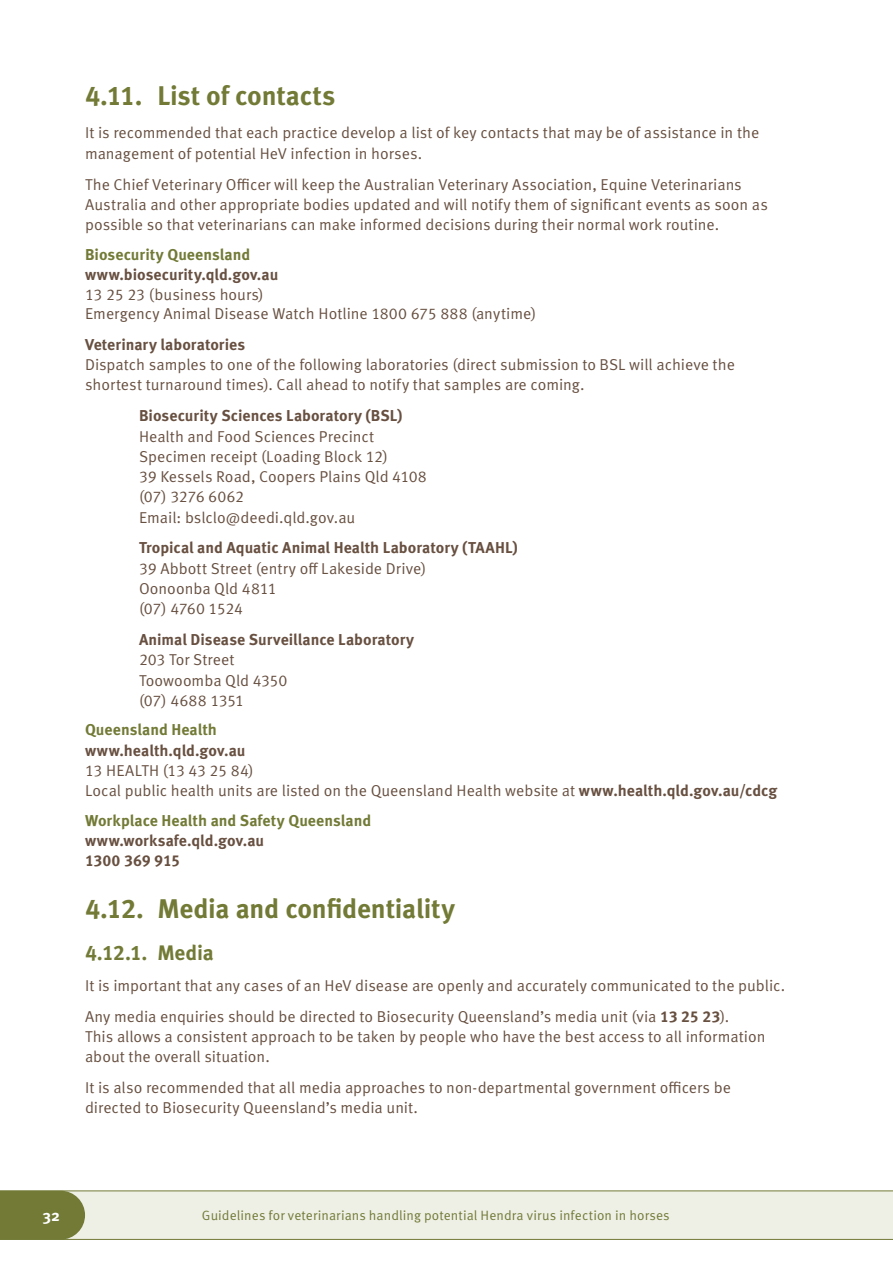
<style>
.page{position:relative;width:893px;height:1263px;background:#fff}
.page>*{position:absolute;margin:0;border:0;box-sizing:border-box;transform-origin:0 0}
.NH2{font:700 27px "Meta OT";letter-spacing:-.01em;color:#727a36}
.NH3{font:700 21px "Meta OT";letter-spacing:-.01em;color:#727a36}
.Bodycopy{font:15.75px/20.2px "Meta OT";color:#685041}
.t1{font:700 15.75px "Meta OT";color:#727a36}
.Bodycopy-2{font:700 15.75px/20.2px "Meta OT";color:#685041}
.t2{font:700 15.75px "Meta OT";color:#fff}
.t3{font:13.5px "Meta OT";letter-spacing:.005em;color:#727a36}
.s1{font-weight:700}
</style>
<div class="page">
<div style="left:0;top:1191px;width:893px;height:48px;background:#eeefe5"></div>
<hr style="left:0;top:1190px;width:893px;height:1px;background:#727a36">
<hr style="left:0;top:1239px;width:893px;height:1px;background:#727a36">
<div style="left:0;top:1191px;width:85px;height:48px;background:#727a36"></div>
<p class="NH2" style="left:85px;top:79px;width:252px">4.11. List of contacts</p>
<p class="Bodycopy" style="left:85px;top:123px;width:676px">It is recommended that each practice develop a list of key contacts that may be of assistance in the management of potential HeV infection in horses.</p>
<p class="Bodycopy" style="left:85px;top:174px;width:684px">The Chief Veterinary Officer will keep the Australian Veterinary Association, Equine Veterinarians<br>Australia and other appropriate bodies updated and will notify them of significant events as soon as possible so that veterinarians can make informed decisions during their normal work routine.</p>
<h4 class="t1" style="left:85px;top:244px;width:167px">Biosecurity Queensland</h4>
<p class="Bodycopy" style="left:85px;top:265px;width:453px;line-height:19.6px"><span class="s1">www.biosecurity.qld.gov.au<br></span>13 25 23 (business hours)<br>Emergency Animal Disease Watch Hotline 1800 675 888 (anytime)</p>
<p class="Bodycopy" style="left:85px;top:335px;width:651px"><span class="s1">Veterinary laboratories<br></span>Dispatch samples to one of the following laboratories (direct submission to BSL will achieve the shortest turnaround times). Call ahead to notify that samples are coming.</p>
<p class="Bodycopy" style="left:139px;top:406px;width:289px"><span class="s1">Biosecurity Sciences Laboratory (BSL)<br></span>Health and Food Sciences Precinct Specimen receipt (Loading Block 12)<br>39 Kessels Road, Coopers Plains Qld 4108 (07) 3276 6062<br>Email: bslclo@deedi.qld.gov.au</p>
<p class="Bodycopy" style="left:139px;top:538px;width:380px"><span class="s1">Tropical and Aquatic Animal Health Laboratory (TAAHL)<br></span>39 Abbott Street (entry off Lakeside Drive)<br>Oonoonba Qld 4811<br>(07) 4760 1524</p>
<p class="Bodycopy" style="left:139px;top:630px;width:277px"><span class="s1">Animal Disease Surveillance Laboratory<br></span>203 Tor Street<br>Toowoomba Qld 4350<br>(07) 4688 1351</p>
<h4 class="t1" style="left:85px;top:720px;width:133px">Queensland Health</h4>
<p class="Bodycopy" style="left:85px;top:740px;width:694px"><span class="s1">www.health.qld.gov.au<br></span>13 HEALTH (13 43 25 84)<br>Local public health units are listed on the Queensland Health website at <span class="s1">www.health.qld.gov.au/cdcg</span></p>
<h4 class="t1" style="left:85px;top:810px;width:288px">Workplace Health and Safety Queensland</h4>
<p class="Bodycopy-2" style="left:85px;top:830px;width:181px">www.worksafe.qld.gov.au<br>1300 369 915</p>
<p class="NH2" style="left:85px;top:891px;width:372px">4.12. Media and confidentiality</p>
<p class="NH3" style="left:85px;top:939px;width:130px">4.12.1. Media</p>
<p class="Bodycopy" style="left:85px;top:975px;width:702px">It is important that any cases of an HeV disease are openly and accurately communicated to the public.</p>
<p class="Bodycopy" style="left:85px;top:1006px;width:682px">Any media enquiries should be directed to Biosecurity Queensland’s media unit (via <span class="s1">13 25 23</span>).<br>This allows a consistent approach to be taken by people who have the best access to all information about the overall situation.</p>
<p class="Bodycopy" style="left:85px;top:1078px;width:647px">It is also recommended that all media approaches to non-departmental government officers be directed to Biosecurity Queensland’s media unit.</p>
<p class="t2" style="left:43px;top:1206px;width:19px">32</p>
<p class="t3" style="left:202px;top:1207px;width:469px">Guidelines for veterinarians handling potential Hendra virus infection in horses</p>
</div>
